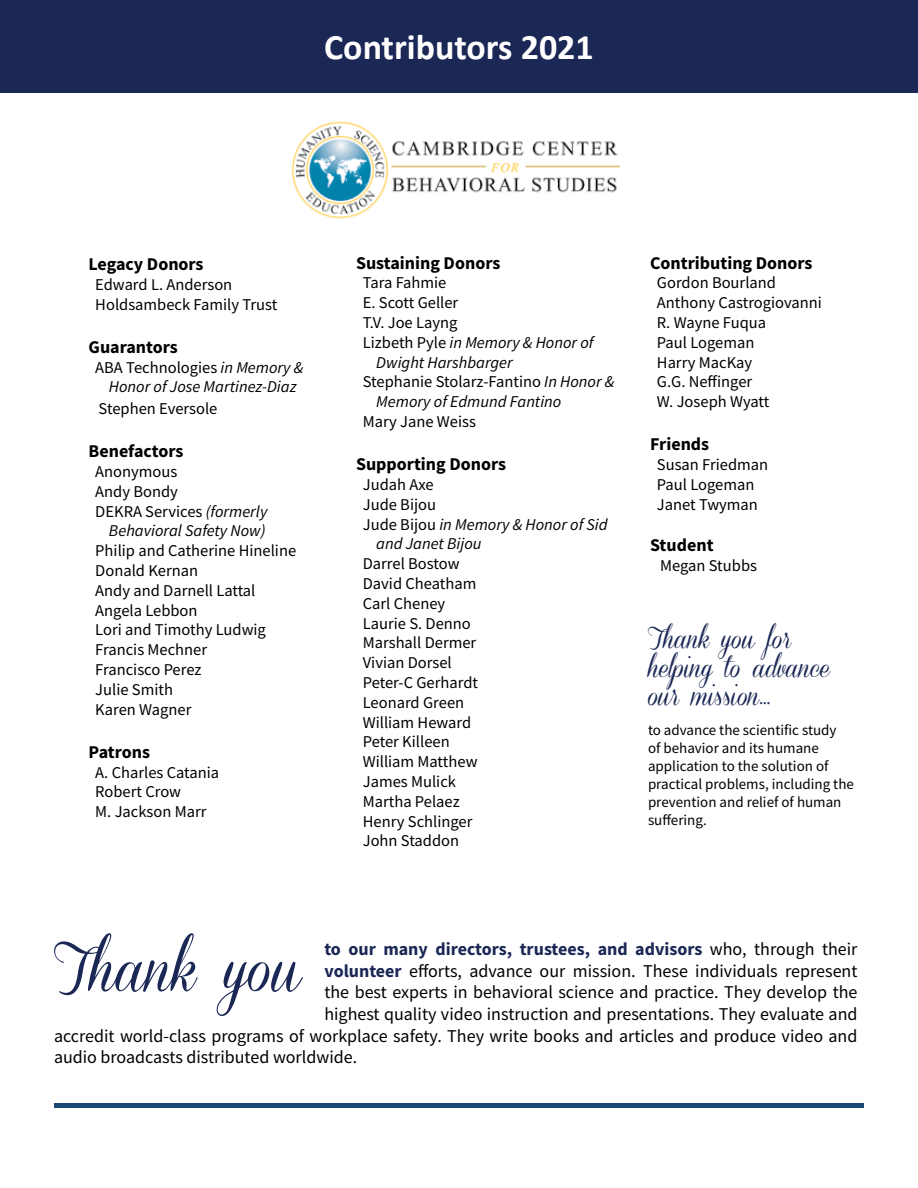
<style>
.page{position:relative;width:918px;height:1188px;background:#fff}
.page>*{position:absolute;margin:0;border:0;box-sizing:border-box;transform-origin:0 0}
.t1{font:55.5px "Coneria Script Demo";color:#1b2755}
.t2{font:700 36px "Calibri";color:#fff}
.t3{font:24px/28.8px "Coneria Script Demo";color:#1b2755}
.t4{font:18px "Source Sans Pro";color:#000}
.t5{font:700 18px "Source Sans Pro";color:#000}
.t6{font:700 18px "Source Sans Pro";color:#1b2755}
.t7{font:16.5px/19.8px "Source Sans Pro";color:#000}
.t8{font:italic 16.5px/19.8px "Source Sans Pro";color:#000;text-align:center}
.t9{font:15px/18px "Source Sans Pro";color:#000}
.s1{font-style:normal}
.s2{font-style:italic}
.s3{font-weight:400;color:#000}
.s4{font-weight:700;color:#1b2755}
</style>
<div class="page">
<div style="left:54px;top:1103px;width:810px;height:5px;background:#1b4872"></div>
<div style="left:0;top:0;width:918px;height:93px;background:#1b2755"></div>
<img style="left:291px;top:121px;width:330px;height:98px">
<h2 class="t2" style="left:324px;top:24px;width:271px">Contributors 2021</h2>
<p class="t5" style="left:89px;top:252px;width:117px">Legacy Donors</p>
<p class="t7" style="left:95px;top:274px;width:184px">Edward L. Anderson<br>Holdsambeck Family Trust</p>
<p class="t5" style="left:89px;top:335px;width:91px">Guarantors</p>
<p class="t8" style="left:95px;top:357px;width:210px"><span class="s1">ABA Technologies</span> in Memory &amp;<br>Honor of Jose Martinez-Diaz</p>
<p class="t7" style="left:99px;top:399px;width:120px">Stephen Eversole</p>
<p class="t5" style="left:89px;top:439px;width:96px">Benefactors</p>
<p class="t7" style="left:95px;top:462px;width:84px">Anonymous</p>
<p class="t7" style="left:95px;top:481px;width:84px">Andy Bondy</p>
<p class="t7" style="left:95px;top:501px;width:174px">DEKRA Services <span class="s2">(formerly</span></p>
<p class="t8" style="left:109px;top:521px;width:158px">Behavioral Safety Now)</p>
<p class="t7" style="left:95px;top:541px;width:202px">Philip and Catherine Hineline<br>Donald Kernan<br>Andy and Darnell Lattal<br>Angela Lebbon<br>Lori and Timothy Ludwig<br>Francis Mechner<br>Francisco Perez<br>Julie Smith<br>Karen Wagner</p>
<p class="t5" style="left:89px;top:740px;width:63px">Patrons</p>
<p class="t7" style="left:95px;top:762px;width:125px">A. Charles Catania<br>Robert Crow<br>M. Jackson Marr</p>
<p class="t5" style="left:356px;top:250px;width:146px">Sustaining Donors</p>
<p class="t7" style="left:363px;top:273px;width:85px">Tara Fahmie</p>
<p class="t7" style="left:363px;top:293px;width:97px">E. Scott Geller</p>
<p class="t7" style="left:363px;top:312px;width:96px">T.V. Joe Layng</p>
<p class="t8" style="left:363px;top:332px;width:232px"><span class="s1">Lizbeth Pyle</span> in Memory &amp; Honor of</p>
<p class="t8" style="left:376px;top:352px;width:138px">Dwight Harshbarger</p>
<p class="t7" style="left:363px;top:372px;width:253px">Stephanie Stolarz-Fantino <span class="s2">In Honor &amp;</span></p>
<p class="t8" style="left:376px;top:392px;width:187px">Memory of Edmund Fantino</p>
<p class="t7" style="left:363px;top:411px;width:115px">Mary Jane Weiss</p>
<p class="t5" style="left:356px;top:452px;width:152px">Supporting Donors</p>
<p class="t7" style="left:363px;top:474px;width:72px">Judah Axe</p>
<p class="t7" style="left:363px;top:494px;width:75px">Jude Bijou</p>
<p class="t8" style="left:363px;top:514px;width:246px"><span class="s1">Jude Bijou</span> in Memory &amp; Honor of Sid</p>
<p class="t8" style="left:376px;top:534px;width:107px">and Janet Bijou</p>
<p class="t7" style="left:363px;top:554px;width:117px">Darrel Bostow<br>David Cheatham<br>Carl Cheney<br>Laurie S. Denno<br>Marshall Dermer<br>Vivian Dorsel<br>Peter-C Gerhardt<br>Leonard Green<br>William Heward<br>Peter Killeen<br>William Matthew<br>James Mulick<br>Martha Pelaez<br>Henry Schlinger<br>John Staddon</p>
<p class="t5" style="left:650px;top:250px;width:164px">Contributing Donors</p>
<p class="t7" style="left:657px;top:273px;width:166px">Gordon Bourland<br>Anthony Castrogiovanni<br>R. Wayne Fuqua<br>Paul Logeman<br>Harry MacKay<br>G.G. Neffinger<br>W. Joseph Wyatt</p>
<p class="t5" style="left:650px;top:432px;width:61px">Friends</p>
<p class="t7" style="left:657px;top:455px;width:113px">Susan Friedman<br>Paul Logeman<br>Janet Twyman</p>
<p class="t5" style="left:650px;top:533px;width:65px">Student</p>
<p class="t7" style="left:660px;top:555px;width:98px">Megan Stubbs</p>
<h3 class="t3" style="left:648px;top:625px;width:184px">Thank you for helping to advance our mission...</h3>
<p class="t9" style="left:648px;top:721px;width:207px">to advance the scientific study<br>of behavior and its humane application to the solution of practical problems, including the prevention and relief of human suffering.</p>
<h1 class="t1" style="left:54px;top:939px;width:249px">Thank you</h1>
<p class="t6" style="left:324px;top:937px;width:535px">to our many directors, trustees, and advisors <span class="s3">who, through their</span></p>
<p class="t4" style="left:324px;top:959px;width:535px"><span class="s4">volunteer</span> efforts, advance our mission. These individuals represent</p>
<p class="t4" style="left:324px;top:981px;width:535px">the best experts in behavioral science and practice. They develop the</p>
<p class="t4" style="left:324px;top:1003px;width:535px">highest quality video instruction and presentations. They evaluate and</p>
<p class="t4" style="left:54px;top:1024px;width:805px">accredit world-class programs of workplace safety. They write books and articles and produce video and</p>
<p class="t4" style="left:54px;top:1046px;width:305px">audio broadcasts distributed worldwide.</p>
</div>
